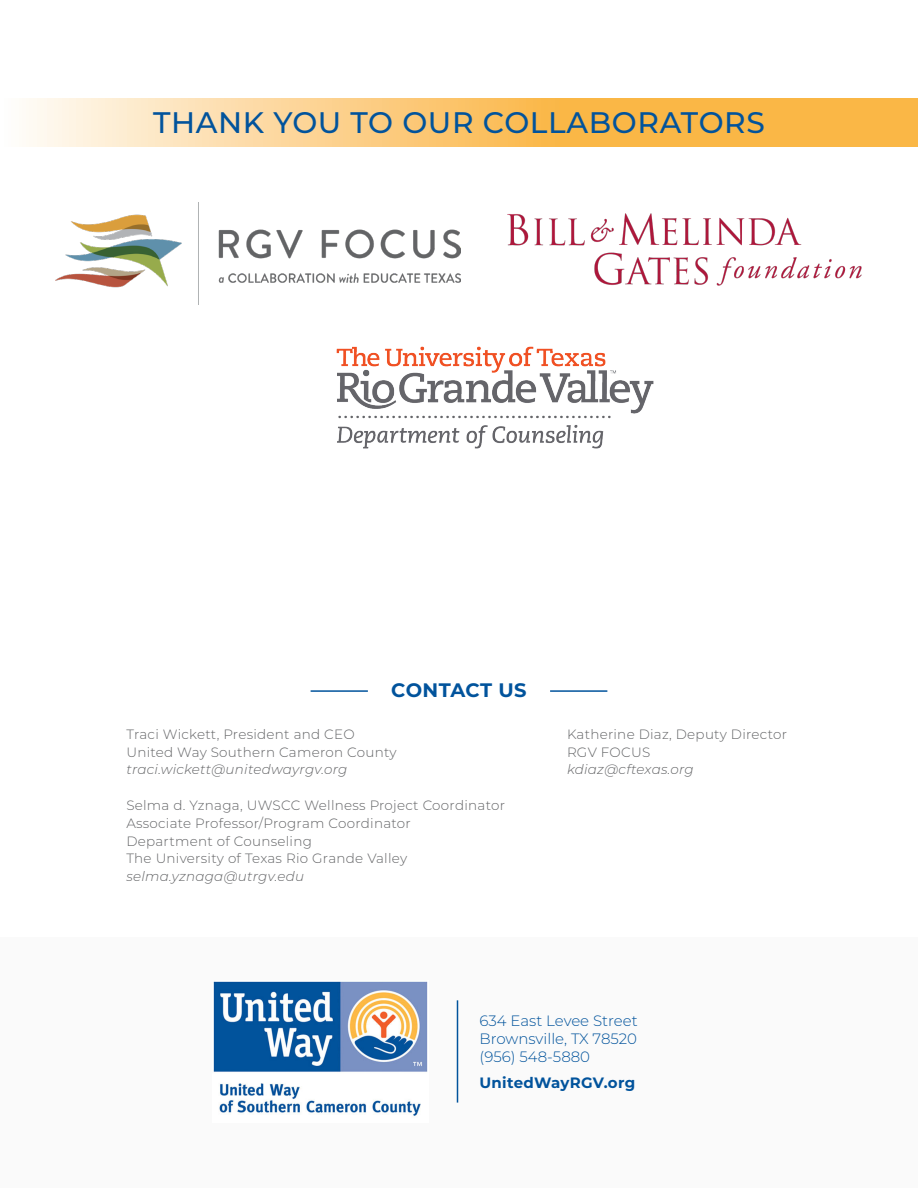
<style>
.page{position:relative;width:918px;height:1188px;background:#fff}
.page>*{position:absolute;margin:0;border:0;box-sizing:border-box;transform-origin:0 0}
.t1{font:500 29.7px "Montserrat";letter-spacing:.02em;color:#01539c}
.t2{font:700 19.5px "Montserrat";letter-spacing:.015em;color:#01539c}
.t3{font:300 15px "Montserrat";color:#01539c}
.t4{font:700 15px "Montserrat";letter-spacing:.02em;color:#01539c}
.t5{font:300 13.5px "Montserrat";letter-spacing:.02em;color:#636466}
.t6{font:italic 300 13.5px "Montserrat";letter-spacing:.02em;color:#636466}
</style>
<div class="page">
<div style="left:0;top:937px;width:918px;height:251px;background:#fafafa"></div>
<img style="left:213px;top:981px;width:215px;height:135px">
<img style="left:55px;top:202px;width:405px;height:102px">
<img style="left:507px;top:213px;width:355px;height:73px">
<img style="left:336px;top:346px;width:318px;height:103px">
<svg style="left:26px;top:99px;width:892px;height:47px;background:#fbca79"></svg>
<hr style="left:457px;top:1000px;width:1px;height:103px;background:#01539c">
<hr style="left:550px;top:690px;width:57px;height:2px;background:#01539c">
<hr style="left:311px;top:690px;width:57px;height:2px;background:#01539c">
<p class="t1" style="left:153px;top:101px;width:613px">THANK YOU TO OUR COLLABORATORS</p>
<p class="t2" style="left:391px;top:676px;width:137px">CONTACT US</p>
<p class="t5" style="left:126px;top:725px;width:230px">Traci Wickett, President and CEO</p>
<p class="t5" style="left:126px;top:743px;width:272px">United Way Southern Cameron County</p>
<p class="t6" style="left:126px;top:760px;width:223px">traci.wickett@unitedwayrgv.org</p>
<p class="t5" style="left:126px;top:796px;width:380px">Selma d. Yznaga, UWSCC Wellness Project Coordinator</p>
<p class="t5" style="left:126px;top:814px;width:286px">Associate Professor/Program Coordinator</p>
<p class="t5" style="left:126px;top:832px;width:187px">Department of Counseling</p>
<p class="t5" style="left:126px;top:849px;width:282px">The University of Texas Rio Grande Valley</p>
<p class="t6" style="left:126px;top:867px;width:179px">selma.yznaga@utrgv.edu</p>
<p class="t5" style="left:567px;top:725px;width:222px">Katherine Diaz, Deputy Director</p>
<p class="t5" style="left:567px;top:743px;width:85px">RGV FOCUS</p>
<p class="t6" style="left:567px;top:760px;width:128px">kdiaz@cftexas.org</p>
<p class="t3" style="left:480px;top:1010px;width:160px">634 East Levee Street</p>
<p class="t3" style="left:480px;top:1028px;width:159px">Brownsville, TX 78520</p>
<p class="t3" style="left:480px;top:1046px;width:112px">(956) 548-5880</p>
<p class="t4" style="left:480px;top:1072px;width:157px">UnitedWayRGV.org</p>
</div>
